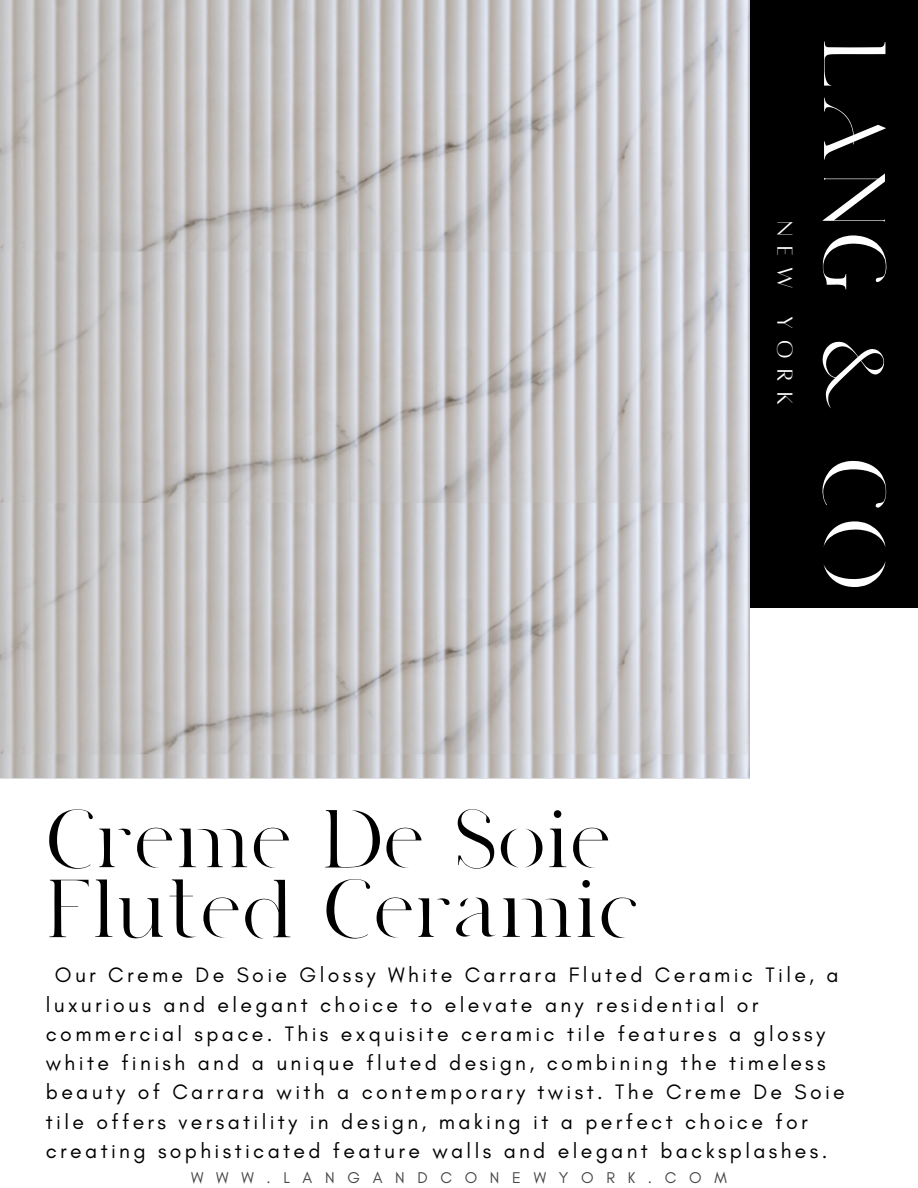
<style>
.page{position:relative;width:918px;height:1188px;background:#fff}
.page>*{position:absolute;margin:0;border:0;box-sizing:border-box;transform-origin:0 0}
.t1{font:84px "Adore";letter-spacing:.08em;color:#fff}
.t2{font:78.45px/69.8px "Adore";color:#000}
.t3{font:24px "Alta regular";letter-spacing:.45em;color:#fff}
.t4{font:21.3px/29.2px "Glacial Indifference";letter-spacing:.155em;color:#000}
.t5{font:15.9px "Glacial Indifference";letter-spacing:.8em;color:#454648}
</style>
<div class="page">
<div style="left:0;top:0;width:918px;height:608px;background:#000"></div>
<img style="left:0;top:0;width:749px;height:778px">
<h4 class="t3" style="left:797px;top:221px;width:186px;rotate:90deg">NEW YORK</h4>
<p class="t1" style="left:899px;top:38px;width:554px;rotate:90deg">LANG &amp; CO</p>
<h1 class="t2" style="left:46px;top:810px;width:595px">Creme De Soie<br>Fluted Ceramic</h1>
<h3 class="t4" style="left:46px;top:960px;width:800px;text-indent:9px">Our Creme De Soie Glossy White Carrara Fluted Ceramic Tile, a luxurious and elegant choice to elevate any residential or commercial space. This exquisite ceramic tile features a glossy white finish and a unique fluted design, combining the timeless beauty of Carrara with a contemporary twist. The Creme De Soie tile offers versatility in design, making it a perfect choice for creating sophisticated feature walls and elegant backsplashes.</h3>
<h2 class="t5" style="left:191px;top:1168px;width:537px">WWW.LANGANDCONEWYORK.COM</h2>
</div>
